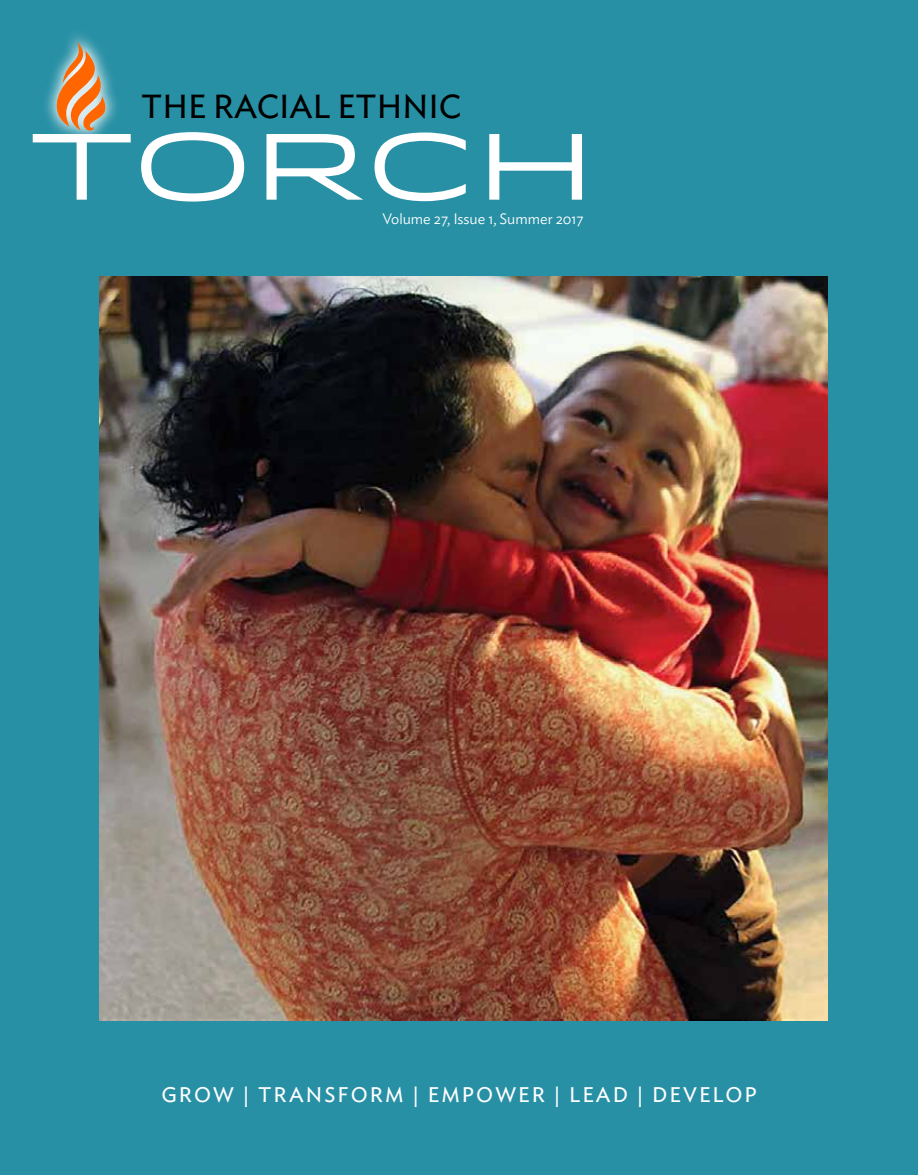
<style>
.page{position:relative;width:918px;height:1175px;background:#fff}
.page>*{position:absolute;margin:0;border:0;box-sizing:border-box;transform-origin:0 0}
.t1{font:93.75px "Idlewild";letter-spacing:-.005em;color:#fff}
.t2{font:33px "Ideal Sans";color:#000}
.t3{font:21px "Ideal Sans";letter-spacing:.1em;color:#fff}
.t4{font:300 15px "Ideal Sans";color:#fff}
</style>
<div class="page">
<div style="left:0;top:0;width:918px;height:1174px;background:#2890a5"></div>
<svg style="left:46px;top:34px;width:55px;height:106px"></svg>
<svg style="left:50px;top:42px;width:66px;height:92px"></svg>
<img style="left:99px;top:277px;width:728px;height:743px">
<h2 class="t2" style="left:141px;top:81px;width:322px">THE RACIAL ETHNIC</h2>
<h1 class="t1" style="left:27px;top:97px;width:570px">TORCH</h1>
<p class="t4" style="left:382px;top:208px;width:203px">Volume 27, Issue 1, Summer 2017</p>
<p class="t3" style="left:161px;top:1079px;width:597px">GROW | TRANSFORM | EMPOWER | LEAD | DEVELOP</p>
</div>
